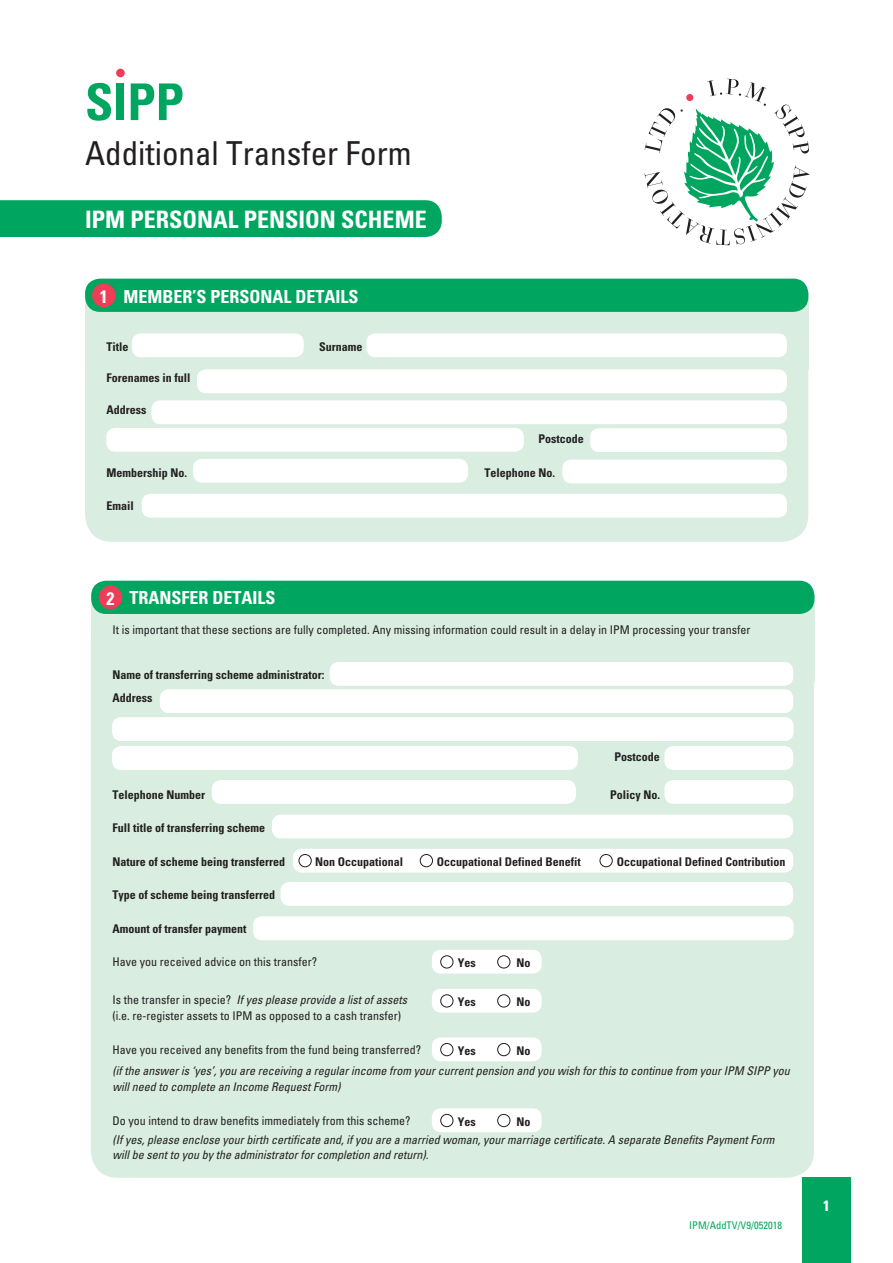
<style>
.page{position:relative;width:893px;height:1263px;background:#fff}
.page>*{position:absolute;margin:0;border:0;box-sizing:border-box;transform-origin:0 0}
.t1{font:700 condensed 50.7px "Univers";color:#00a65f}
.t2{font:condensed 33px "Univers";color:#231f20}
.t3{font:700 condensed 24px "Univers";color:#fff}
.t4{font:700 condensed 18px "Univers";color:#fff}
.t5{font:700 condensed 15px "Univers";color:#fff}
.t6{font:condensed 12px/16.5px "Univers";color:#231f20}
.t7{font:700 condensed 12px/23px "Univers";color:#231f20}
.t8{font:italic condensed 12px/16.5px "Univers";color:#231f20}
.t9{font:condensed 10.5px "Univers";color:#00a65f}
.s1{font-style:italic}
</style>
<div class="page">
<svg style="left:644px;top:79px;width:165px;height:166px"></svg>
<div style="left:116px;top:69px;width:9px;height:8px;background:#ee3d56;border-radius:50%"></div>
<div style="left:0;top:200px;width:442px;height:37px;background:#00a65f"></div>
<div style="left:802px;top:1178px;width:48px;height:85px;background:#00a65f"></div>
<div style="left:85px;top:312px;width:723px;height:230px;background:#d9ede1;border-radius:27px"></div>
<div style="left:85px;top:292px;width:723px;height:77px;background:#d9ede1"></div>
<div style="left:85px;top:279px;width:723px;height:33px;background:#00a65f;border-radius:15px"></div>
<div style="left:92px;top:284px;width:24px;height:23px;background:#ee3d56;border-radius:50%"></div>
<div style="left:132px;top:333px;width:172px;height:24px;background:#fff;border-radius:9px"></div>
<div style="left:366px;top:333px;width:421px;height:24px;background:#fff;border-radius:9px"></div>
<div style="left:197px;top:369px;width:590px;height:24px;background:#fff;border-radius:9px"></div>
<div style="left:151px;top:400px;width:636px;height:24px;background:#fff;border-radius:9px"></div>
<div style="left:106px;top:428px;width:418px;height:24px;background:#fff;border-radius:9px"></div>
<div style="left:193px;top:459px;width:275px;height:24px;background:#fff;border-radius:9px"></div>
<div style="left:142px;top:494px;width:645px;height:24px;background:#fff;border-radius:9px"></div>
<div style="left:562px;top:460px;width:225px;height:23px;background:#fff;border-radius:9px"></div>
<div style="left:590px;top:428px;width:197px;height:24px;background:#fff;border-radius:9px"></div>
<div style="left:91px;top:614px;width:723px;height:564px;background:#d9ede1;border-radius:27px"></div>
<div style="left:91px;top:594px;width:723px;height:87px;background:#d9ede1"></div>
<div style="left:91px;top:581px;width:723px;height:33px;background:#00a65f;border-radius:15px"></div>
<div style="left:99px;top:586px;width:23px;height:23px;background:#ee3d56;border-radius:50%"></div>
<div style="left:160px;top:689px;width:633px;height:24px;background:#fff;border-radius:9px"></div>
<div style="left:329px;top:662px;width:464px;height:24px;background:#fff;border-radius:9px"></div>
<div style="left:112px;top:717px;width:681px;height:24px;background:#fff;border-radius:9px"></div>
<div style="left:112px;top:746px;width:466px;height:24px;background:#fff;border-radius:9px"></div>
<div style="left:212px;top:780px;width:364px;height:24px;background:#fff;border-radius:9px"></div>
<div style="left:272px;top:815px;width:521px;height:23px;background:#fff;border-radius:9px"></div>
<div style="left:664px;top:746px;width:129px;height:24px;background:#fff;border-radius:9px"></div>
<div style="left:664px;top:780px;width:129px;height:24px;background:#fff;border-radius:9px"></div>
<div style="left:293px;top:849px;width:500px;height:24px;background:#fff;border-radius:9px"></div>
<div style="left:280px;top:882px;width:513px;height:24px;background:#fff;border-radius:9px"></div>
<div style="left:432px;top:989px;width:109px;height:24px;background:#fff;border-radius:9px"></div>
<div style="left:440px;top:994px;width:13px;height:13px;border:1px solid #231f20;border-radius:50%"></div>
<div style="left:497px;top:994px;width:13px;height:13px;border:1px solid #231f20;border-radius:50%"></div>
<div style="left:432px;top:1037px;width:109px;height:24px;background:#fff;border-radius:9px"></div>
<div style="left:440px;top:1043px;width:13px;height:13px;border:1px solid #231f20;border-radius:50%"></div>
<div style="left:497px;top:1043px;width:13px;height:13px;border:1px solid #231f20;border-radius:50%"></div>
<div style="left:432px;top:1108px;width:109px;height:24px;background:#fff;border-radius:9px"></div>
<div style="left:440px;top:1114px;width:13px;height:13px;border:1px solid #231f20;border-radius:50%"></div>
<div style="left:497px;top:1114px;width:13px;height:13px;border:1px solid #231f20;border-radius:50%"></div>
<div style="left:298px;top:854px;width:13px;height:13px;border:1px solid #231f20;border-radius:50%"></div>
<div style="left:420px;top:854px;width:13px;height:13px;border:1px solid #231f20;border-radius:50%"></div>
<div style="left:599px;top:854px;width:13px;height:13px;border:1px solid #231f20;border-radius:50%"></div>
<div style="left:253px;top:916px;width:540px;height:24px;background:#fff;border-radius:9px"></div>
<div style="left:432px;top:950px;width:109px;height:24px;background:#fff;border-radius:9px"></div>
<div style="left:440px;top:955px;width:13px;height:13px;border:1px solid #231f20;border-radius:50%"></div>
<div style="left:497px;top:955px;width:13px;height:13px;border:1px solid #231f20;border-radius:50%"></div>
<h1 class="t1" style="left:85px;top:84px;width:100px">SIPP</h1>
<h2 class="t2" style="left:85px;top:141px;width:328px">Additional Transfer Form</h2>
<h3 class="t3" style="left:85px;top:211px;width:343px">IPM PERSONAL PENSION SCHEME</h3>
<h3 class="t4" style="left:123px;top:290px;width:237px">MEMBER’S PERSONAL DETAILS</h3>
<p class="t7" style="left:106px;top:337px;width:24px">Title</p>
<p class="t7" style="left:319px;top:337px;width:45px">Surname</p>
<p class="t7" style="left:106px;top:368px;width:85px">Forenames in full</p>
<p class="t7" style="left:106px;top:399px;width:41px">Address</p>
<h3 class="t4" style="left:100px;top:290px;width:9px">1</h3>
<p class="t7" style="left:538px;top:428px;width:47px">Postcode</p>
<p class="t7" style="left:106px;top:462px;width:82px">Membership No.</p>
<p class="t7" style="left:484px;top:462px;width:72px">Telephone No.</p>
<p class="t7" style="left:106px;top:496px;width:29px">Email</p>
<h3 class="t4" style="left:129px;top:591px;width:148px">TRANSFER DETAILS</h3>
<p class="t6" style="left:112px;top:622px;width:639px">It is important that these sections are fully completed. Any missing information could result in a delay in IPM processing your transfer</p>
<p class="t7" style="left:112px;top:665px;width:213px">Name of transferring scheme administrator:<br>Address</p>
<h3 class="t4" style="left:106px;top:592px;width:9px">2</h3>
<p class="t7" style="left:614px;top:746px;width:47px">Postcode</p>
<p class="t7" style="left:112px;top:784px;width:94px">Telephone Number</p>
<p class="t7" style="left:610px;top:784px;width:52px">Policy No.</p>
<p class="t7" style="left:112px;top:818px;width:154px">Full title of transferring scheme</p>
<p class="t7" style="left:112px;top:851px;width:174px">Nature of scheme being transferred</p>
<p class="t7" style="left:315px;top:851px;width:90px">Non Occupational</p>
<p class="t7" style="left:436px;top:851px;width:146px">Occupational Defined Benefit</p>
<p class="t7" style="left:616px;top:851px;width:170px">Occupational Defined Contribution</p>
<p class="t7" style="left:112px;top:885px;width:164px">Type of scheme being transferred</p>
<p class="t7" style="left:112px;top:918px;width:135px">Amount of transfer payment</p>
<p class="t6" style="left:112px;top:955px;width:206px">Have you received advice on this transfer?</p>
<p class="t6" style="left:112px;top:993px;width:296px">Is the transfer in specie? <span class="s1">If yes please provide a list of assets </span>(i.e. re-register assets to IPM as opposed to a cash transfer)</p>
<p class="t6" style="left:112px;top:1043px;width:310px">Have you received any benefits from the fund being transferred?</p>
<p class="t8" style="left:112px;top:1063px;width:679px">(if the answer is ‘yes’, you are receiving a regular income from your current pension and you wish for this to continue from your IPM SIPP you will need to complete an Income Request Form)</p>
<p class="t6" style="left:112px;top:1113px;width:299px">Do you intend to draw benefits immediately from this scheme?</p>
<p class="t8" style="left:112px;top:1133px;width:663px;line-height:15px">(If yes, please enclose your birth certificate and, if you are a married woman, your marriage certificate. A separate Benefits Payment Form will be sent to you by the administrator for completion and return).</p>
<p class="t7" style="left:458px;top:953px;width:19px">Yes</p>
<p class="t7" style="left:516px;top:953px;width:16px">No</p>
<p class="t7" style="left:458px;top:992px;width:19px">Yes</p>
<p class="t7" style="left:516px;top:992px;width:16px">No</p>
<p class="t7" style="left:458px;top:1040px;width:19px">Yes</p>
<p class="t7" style="left:516px;top:1040px;width:16px">No</p>
<p class="t7" style="left:458px;top:1111px;width:19px">Yes</p>
<p class="t7" style="left:516px;top:1111px;width:16px">No</p>
<p class="t9" style="left:689px;top:1221px;width:94px">IPM/AddTV/V9/052018</p>
<p class="t5" style="left:823px;top:1200px;width:8px">1</p>
</div>
